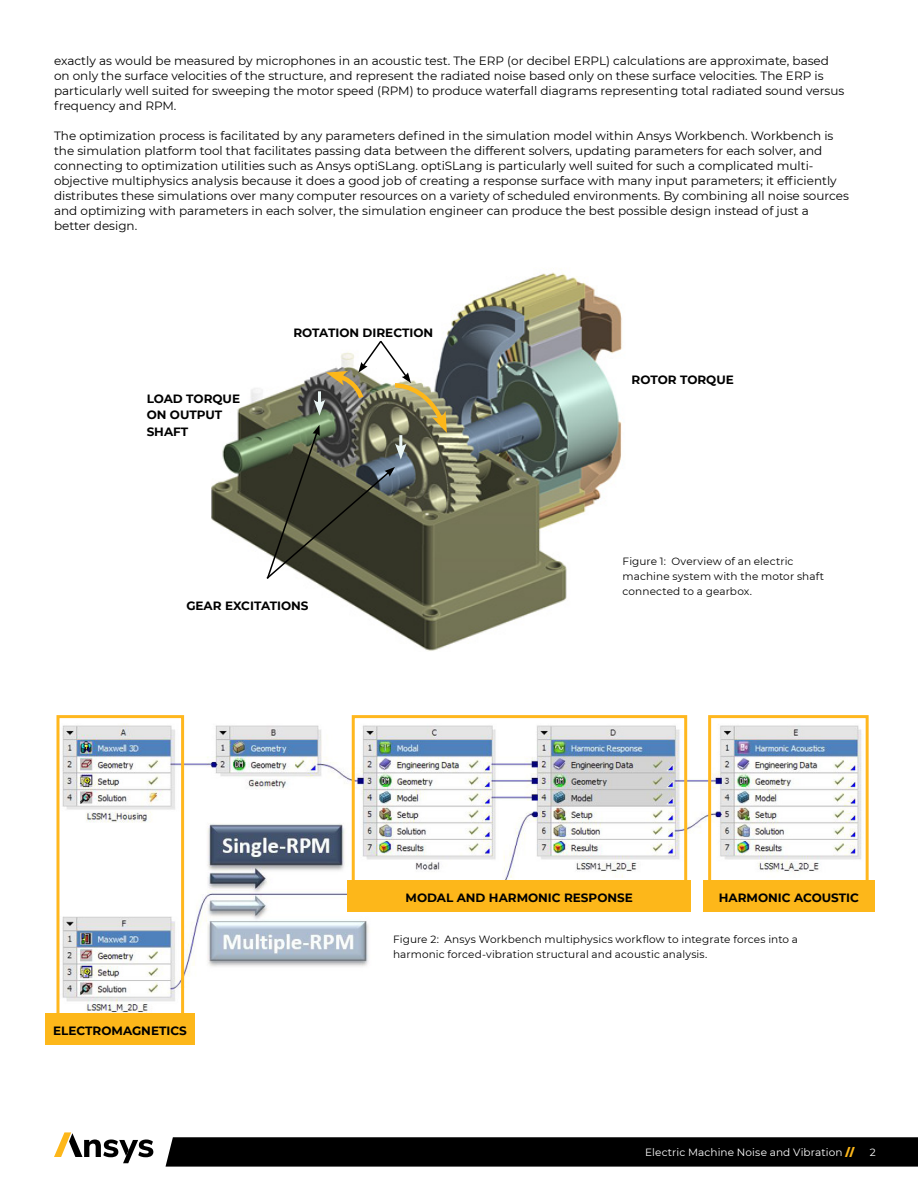
<style>
.page{position:relative;width:918px;height:1188px;background:#fff}
.page>*{position:absolute;margin:0;border:0;box-sizing:border-box;transform-origin:0 0}
.t1{font:12px/15px "Montserrat";color:#000}
.t2{font:700 12px/16.5px "Montserrat";color:#000}
.t3{font:10.5px/15px "Montserrat";letter-spacing:.01em;color:#000}
.t4{font:10.5px "Montserrat";letter-spacing:.01em;color:#fff}
.s1{font-weight:900;color:#fdb71a}
</style>
<div class="page">
<svg style="left:166px;top:1137px;width:752px;height:30px;background:#060606"></svg>
<svg style="left:54px;top:1132px;width:99px;height:31px"></svg>
<img style="left:211px;top:272px;width:411px;height:379px">
<svg style="left:265px;top:339px;width:183px;height:242px"></svg>
<img style="left:62px;top:720px;width:801px;height:293px">
<div style="left:56px;top:715px;width:128px;height:305px;border:3px solid #ffb71e"></div>
<div style="left:352px;top:715px;width:335px;height:170px;border:3px solid #ffb71e"></div>
<div style="left:708px;top:715px;width:161px;height:170px;border:3px solid #ffb71e"></div>
<div style="left:46px;top:1013px;width:149px;height:32px;background:#fdb71a"></div>
<div style="left:703px;top:880px;width:172px;height:32px;background:#fdb71a"></div>
<div style="left:348px;top:880px;width:343px;height:32px;background:#fdb71a"></div>
<p class="t1" style="left:54px;top:53px;width:792px">exactly as would be measured by microphones in an acoustic test. The ERP (or decibel ERPL) calculations are approximate, based on only the surface velocities of the structure, and represent the radiated noise based only on these surface velocities. The ERP is particularly well suited for sweeping the motor speed (RPM) to produce waterfall diagrams representing total radiated sound versus frequency and RPM.</p>
<p class="t1" style="left:54px;top:128px;width:796px">The optimization process is facilitated by any parameters defined in the simulation model within Ansys Workbench. Workbench is the simulation platform tool that facilitates passing data between the different solvers, updating parameters for each solver, and connecting to optimization utilities such as Ansys optiSLang. optiSLang is particularly well suited for such a complicated multi&shy;objective multiphysics analysis because it does a good job of creating a response surface with many input parameters; it efficiently distributes these simulations over many computer resources on a variety of scheduled environments. By combining all noise sources and optimizing with parameters in each solver, the simulation engineer can produce the best possible design instead of just a<br>better design.</p>
<p class="t2" style="left:147px;top:390px;width:95px">LOAD TORQUE<br>ON OUTPUT<br>SHAFT</p>
<p class="t2" style="left:293px;top:324px;width:141px">ROTATION DIRECTION</p>
<p class="t2" style="left:186px;top:597px;width:124px">GEAR EXCITATIONS</p>
<p class="t2" style="left:632px;top:371px;width:104px">ROTOR TORQUE</p>
<p class="t3" style="left:623px;top:554px;width:203px">Figure 1: Overview of an electric machine system with the motor shaft connected to a gearbox.</p>
<p class="t2" style="left:53px;top:1022px;width:135px">ELECTROMAGNETICS</p>
<p class="t2" style="left:406px;top:888px;width:229px">MODAL AND HARMONIC RESPONSE</p>
<p class="t2" style="left:719px;top:888px;width:142px">HARMONIC ACOUSTIC</p>
<p class="t3" style="left:393px;top:931px;width:406px">Figure 2: Ansys Workbench multiphysics workflow to integrate forces into a harmonic forced-vibration structural and acoustic analysis.</p>
<p class="t4" style="left:645px;top:1145px;width:211px">Electric Machine Noise and Vibration <span class="s1">//</span></p>
<p class="t4" style="left:870px;top:1145px;width:7px">2</p>
</div>
